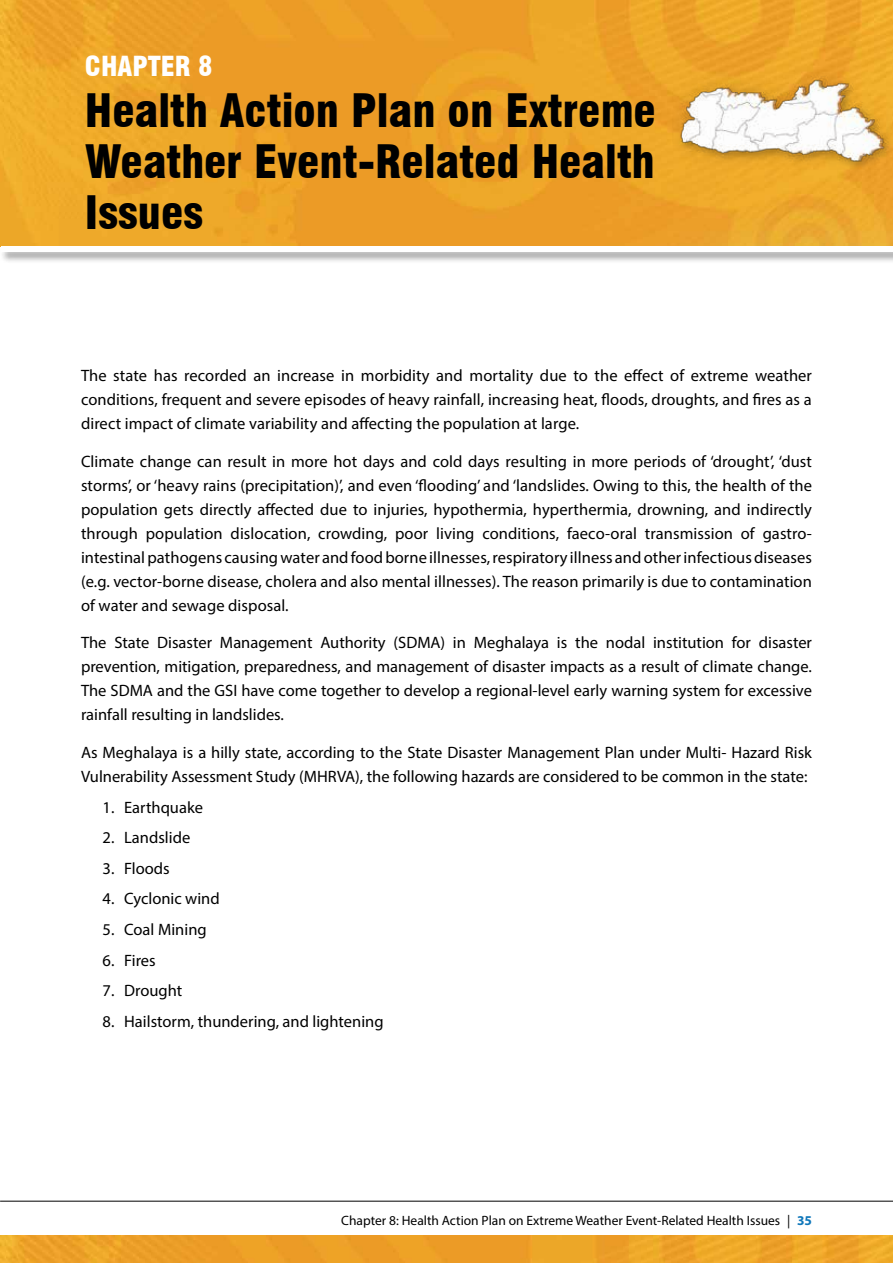
<style>
.page{position:relative;width:893px;height:1263px;background:#fff}
.page>*{position:absolute;margin:0;border:0;box-sizing:border-box;transform-origin:0 0}
.t1{font:900 condensed 45px/51px "Swiss 721 BT";color:#000;text-align:justify}
.t2{font:900 condensed 27px "Swiss 721 BT";color:#fff}
.t3{font:16.5px/24px "Myriad Pro";color:#000;text-align:justify}
.t4{font:13.5px "Myriad Pro";color:#000}
.s1{font-weight:700;color:#0f77ba}
</style>
<div class="page">
<img style="left:0;top:1236px;width:893px;height:27px">
<hr style="left:0;top:1201px;width:893px;height:1px;background:#000">
<img style="left:1px;top:0;width:892px;height:246px">
<div style="left:0;top:246px;width:893px;height:18px;background:#000;opacity:.4"></div>
<div style="left:1px;top:246px;width:892px;height:6px;background:#fff"></div>
<img style="left:673px;top:41px;width:220px;height:178px">
<h2 class="t2" style="left:85px;top:50px;width:129px">Chapter 8</h2>
<h1 class="t1" style="left:85px;top:85px;width:573px">Health Action Plan on Extreme Weather Event-Related Health Issues</h1>
<p class="t3" style="left:81px;top:364px;width:732px">The state has recorded an increase in morbidity and mortality due to the effect of extreme weather conditions, frequent and severe episodes of heavy rainfall, increasing heat, floods, droughts, and fires as a direct impact of climate variability and affecting the population at large.</p>
<p class="t3" style="left:81px;top:449px;width:732px">Climate change can result in more hot days and cold days resulting in more periods of ‘drought’, ‘dust storms’, or ‘heavy rains (precipitation)’, and even ‘flooding’ and ‘landslides. Owing to this, the health of the population gets directly affected due to injuries, hypothermia, hyperthermia, drowning, and indirectly through population dislocation, crowding, poor living conditions, faeco-oral transmission of gastro&shy;intestinal pathogens causing water and food borne illnesses, respiratory illness and other infectious diseases (e.g. vector-borne disease, cholera and also mental illnesses). The reason primarily is due to contamination of water and sewage disposal.</p>
<p class="t3" style="left:81px;top:631px;width:732px">The State Disaster Management Authority (SDMA) in Meghalaya is the nodal institution for disaster prevention, mitigation, preparedness, and management of disaster impacts as a result of climate change.<br>The SDMA and the GSI have come together to develop a regional-level early warning system for excessive rainfall resulting in landslides.</p>
<p class="t3" style="left:81px;top:740px;width:732px">As Meghalaya is a hilly state, according to the State Disaster Management Plan under Multi- Hazard Risk<br>Vulnerability Assessment Study (MHRVA), the following hazards are considered to be common in the state:</p>
<p class="t3" style="left:103px;top:795px;width:102px">1. Earthquake</p>
<p class="t3" style="left:103px;top:825px;width:89px">2. Landslide</p>
<p class="t3" style="left:103px;top:856px;width:69px">3. Floods</p>
<p class="t3" style="left:103px;top:887px;width:119px">4. Cyclonic wind</p>
<p class="t3" style="left:103px;top:917px;width:106px">5. Coal Mining</p>
<p class="t3" style="left:103px;top:948px;width:55px">6. Fires</p>
<p class="t3" style="left:103px;top:978px;width:81px">7. Drought</p>
<p class="t3" style="left:103px;top:1009px;width:282px">8. Hailstorm, thundering, and lightening</p>
<p class="t4" style="left:341px;top:1212px;width:472px">Chapter 8: Health Action Plan on Extreme Weather Event-Related Health Issues | <span class="s1">35</span></p>
</div>
